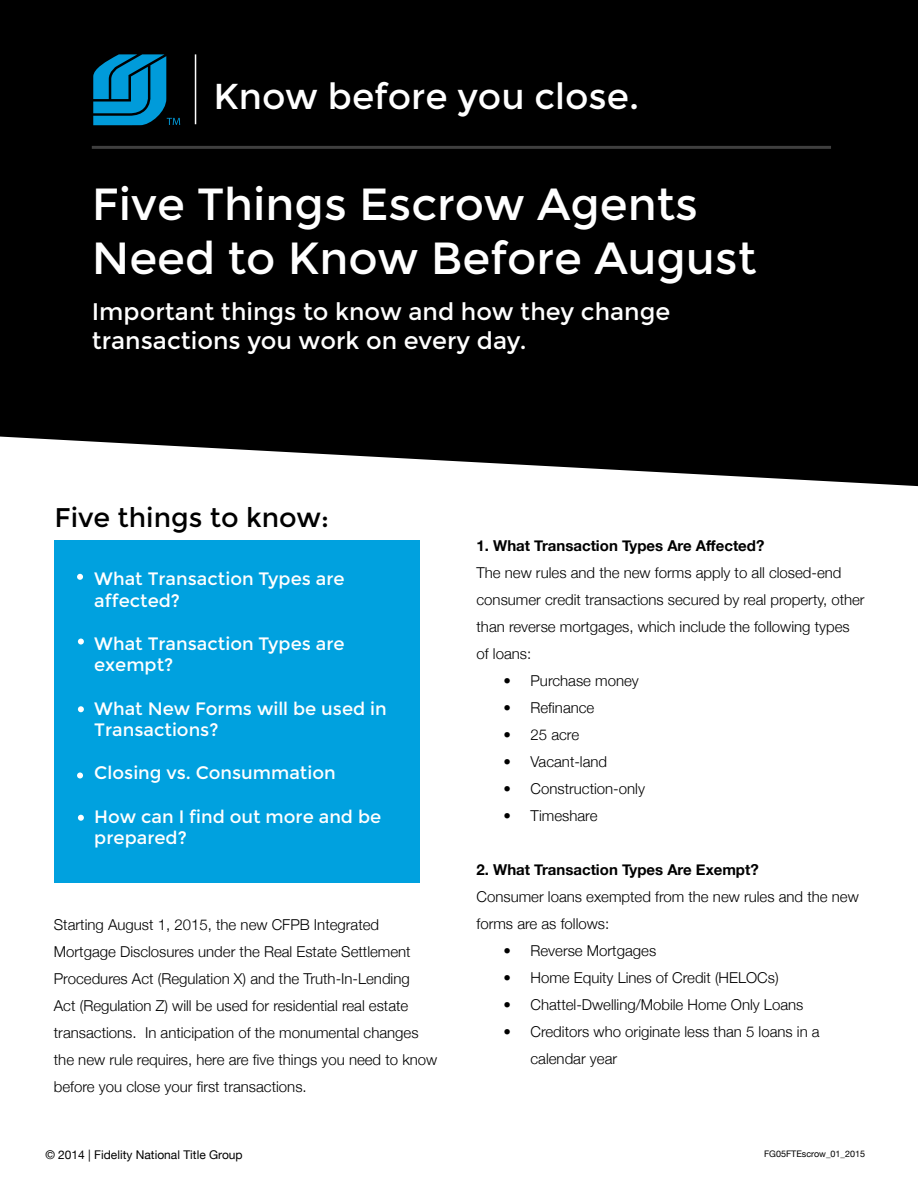
<style>
.page{position:relative;width:918px;height:1188px;background:#fff}
.page>*{position:absolute;margin:0;border:0;box-sizing:border-box;transform-origin:0 0}
.t1{font:45px/54px "Montserrat";color:#fff}
.t2{font:36px "Montserrat";color:#fff}
.t3{font:27px "Montserrat";color:#000}
.t4{font:24px/28.8px "Montserrat";color:#fff}
.t5{font:18px/21.6px "Montserrat";color:#fff}
.t6{font:300 15px/27px "Helvetica Neue";color:#000}
.t7{font:700 15px "Helvetica Neue";color:#000}
.t8{font:12px "Helvetica Neue";color:#000}
.t9{font:9px "Helvetica Neue";color:#000}
</style>
<div class="page">
<div style="left:0;top:0;width:918px;height:486px;background:#000"></div>
<hr style="left:92px;top:146px;width:739px;height:3px;background:#fff">
<hr style="left:195px;top:54px;width:1px;height:70px;background:#fff">
<div style="left:54px;top:541px;width:365px;height:342px;background:#00a1df"></div>
<svg style="left:77px;top:574px;width:6px;height:6px"></svg>
<svg style="left:78px;top:706px;width:6px;height:6px"></svg>
<svg style="left:77px;top:772px;width:6px;height:6px"></svg>
<svg style="left:78px;top:815px;width:6px;height:6px"></svg>
<svg style="left:78px;top:639px;width:6px;height:6px"></svg>
<svg style="left:93px;top:54px;width:87px;height:71px;background:#006892"></svg>
<h2 class="t2" style="left:214px;top:76px;width:427px">Know before you close.</h2>
<h1 class="t1" style="left:92px;top:178px;width:666px">Five Things Escrow Agents<br>Need to Know Before August</h1>
<h3 class="t4" style="left:92px;top:298px;width:580px">Important things to know and how they change transactions you work on every day.</h3>
<h3 class="t3" style="left:54px;top:501px;width:276px">Five things to know:</h3>
<p class="t5" style="left:94px;top:568px;width:252px">What Transaction Types are affected?</p>
<p class="t5" style="left:94px;top:633px;width:252px">What Transaction Types are exempt?</p>
<p class="t5" style="left:94px;top:698px;width:294px">What New Forms will be used in<br>Transactions?</p>
<p class="t5" style="left:94px;top:762px;width:243px">Closing vs. Consummation</p>
<p class="t5" style="left:94px;top:806px;width:288px">How can I find out more and be prepared?</p>
<p class="t6" style="left:54px;top:910px;width:385px">Starting August 1, 2015, the new CFPB Integrated Mortgage Disclosures under the Real Estate Settlement Procedures Act (Regulation X) and the Truth-In-Lending<br>Act (Regulation Z) will be used for residential real estate transactions. In anticipation of the monumental changes the new rule requires, here are five things you need to know before you close your first transactions.</p>
<p class="t8" style="left:45px;top:1147px;width:199px">© 2014 | Fidelity National Title Group</p>
<p class="t7" style="left:477px;top:534px;width:289px">1. What Transaction Types Are Affected?</p>
<p class="t6" style="left:477px;top:558px;width:390px">The new rules and the new forms apply to all closed-end consumer credit transactions secured by real property, other than reverse mortgages, which include the following types of loans:</p>
<p class="t6" style="left:504px;top:666px;width:137px">• Purchase money</p>
<p class="t6" style="left:504px;top:693px;width:92px">• Refinance</p>
<p class="t6" style="left:504px;top:720px;width:77px">• 25 acre</p>
<p class="t6" style="left:504px;top:747px;width:105px">• Vacant-land</p>
<p class="t6" style="left:504px;top:774px;width:143px">• Construction-only</p>
<p class="t6" style="left:504px;top:801px;width:96px">• Timeshare</p>
<p class="t7" style="left:477px;top:858px;width:284px">2. What Transaction Types Are Exempt?</p>
<p class="t6" style="left:477px;top:882px;width:384px">Consumer loans exempted from the new rules and the new forms are as follows:</p>
<p class="t6" style="left:504px;top:936px;width:154px">• Reverse Mortgages</p>
<p class="t6" style="left:504px;top:963px;width:277px">• Home Equity Lines of Credit (HELOCs)</p>
<p class="t6" style="left:504px;top:990px;width:301px">• Chattel-Dwelling/Mobile Home Only Loans</p>
<p class="t6" style="left:531px;top:1017px;width:291px;text-indent:-27px">• Creditors who originate less than 5 loans in a calendar year</p>
<p class="t9" style="left:764px;top:1147px;width:103px">FG05FTEscrow_01_2015</p>
</div>
